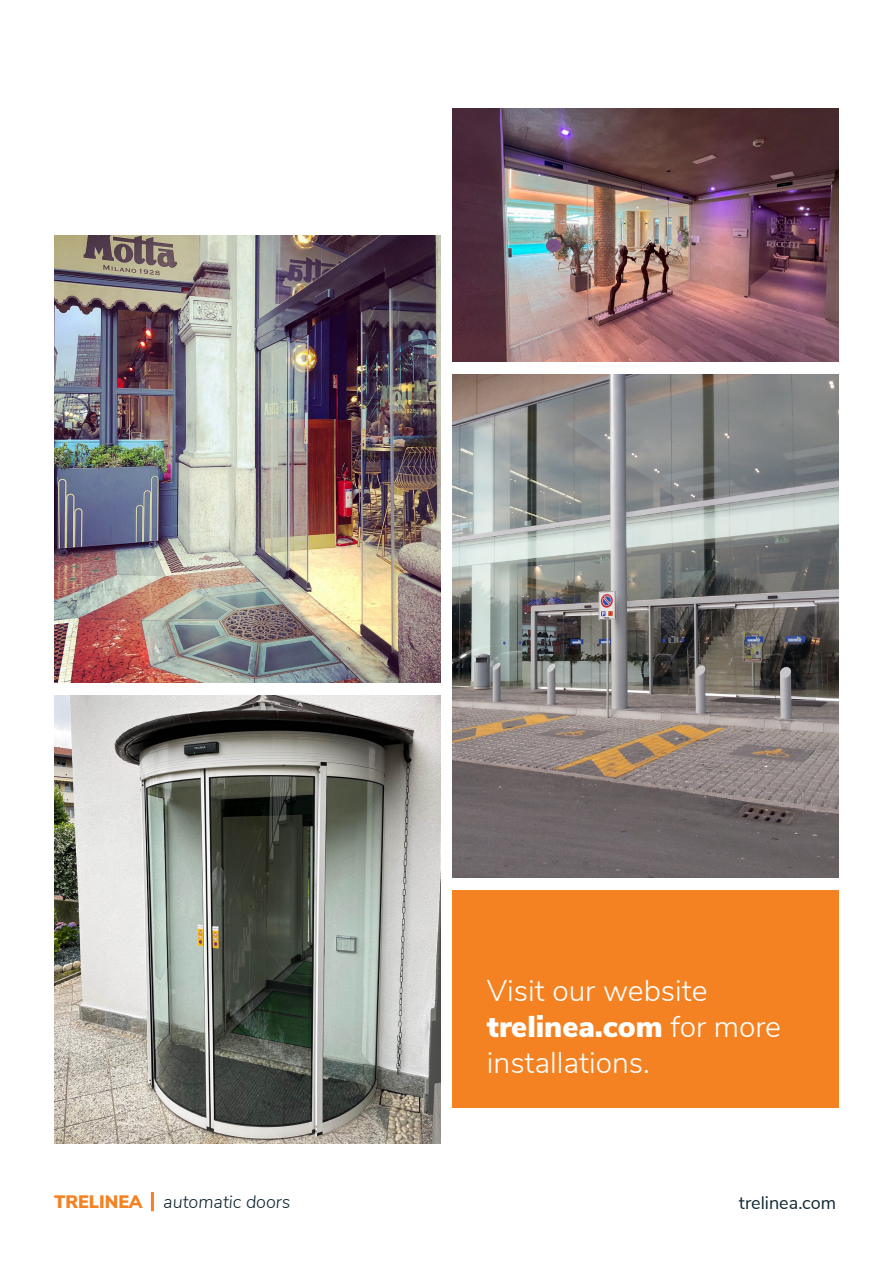
<style>
.page{position:relative;width:893px;height:1263px;background:#fff}
.page>*{position:absolute;margin:0;border:0;box-sizing:border-box;transform-origin:0 0}
.t1{font:300 30px "Nunito Sans";color:#fff}
.t2{font:900 30px "Nunito Sans";color:#fff}
.t3{font:italic 300 18px "Nunito Sans";color:#122833}
.t4{font:18px "Nunito Sans";color:#122833}
.s1{font-weight:300}
.s2{font-weight:900;font-style:normal;color:#f58222}
</style>
<div class="page">
<hr style="left:151px;top:1192px;width:3px;height:19px;background:#f58222">
<div style="left:453px;top:890px;width:386px;height:218px;background:#f58222"></div>
<img style="left:453px;top:109px;width:386px;height:253px">
<img style="left:453px;top:375px;width:386px;height:502px">
<img style="left:54px;top:696px;width:386px;height:447px">
<img style="left:54px;top:235px;width:386px;height:448px">
<p class="t1" style="left:487px;top:969px;width:222px">Visit our website</p>
<p class="t2" style="left:487px;top:1005px;width:296px">trelinea.com <span class="s1">for more</span></p>
<p class="t1" style="left:487px;top:1041px;width:164px">installations.</p>
<p class="t3" style="left:54px;top:1189px;width:238px"><span class="s2">TRELINEA</span> automatic doors</p>
<p class="t4" style="left:739px;top:1189px;width:99px">trelinea.com</p>
</div>
